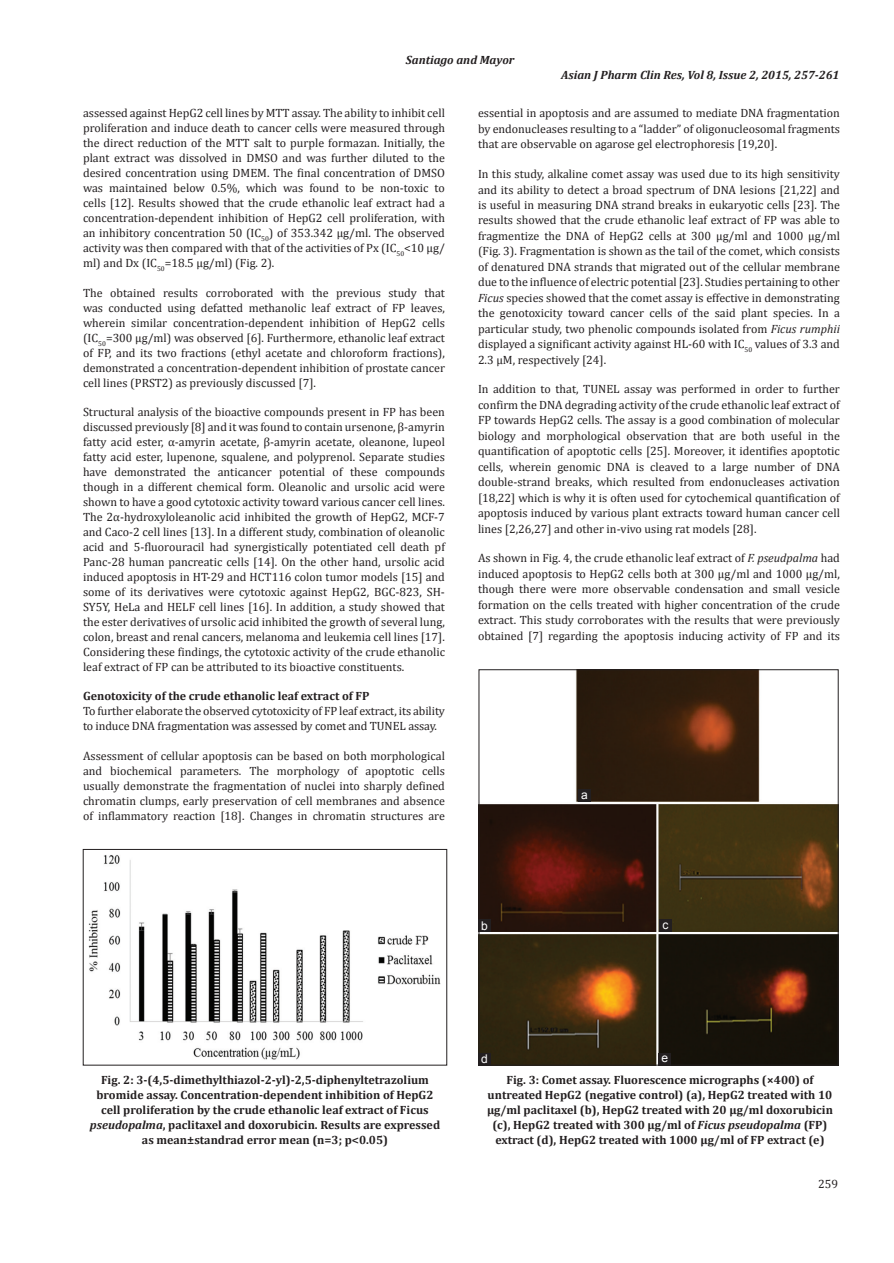
<style>
.page{position:relative;width:894px;height:1263px;background:#fff}
.page>*{position:absolute;margin:0;border:0;box-sizing:border-box;transform-origin:0 0}
.TX{font:12px/15px "Cambria";color:#231f20;text-align:justify}
.FGC{font:700 12px/15px "Cambria";color:#231f20;text-align:center}
.RH{font:italic 700 12px "Cambria";color:#231f20}
.LABEL{font:12px "Arial";color:#fff}
.F_No{font:12px "Cambria";color:#231f20}
.s1{font-style:italic}
</style>
<div class="page">
<img style="left:88px;top:855px;width:353px;height:205px">
<div style="left:83px;top:849px;width:364px;height:216px;border:1px solid #231f20"></div>
<img style="left:480px;top:671px;width:356px;height:392px">
<div style="left:478px;top:669px;width:360px;height:396px;border:1px solid #231f20"></div>
<div style="left:478px;top:1052px;width:12px;height:13px;background:#231f20"></div>
<div style="left:658px;top:919px;width:13px;height:13px;background:#231f20"></div>
<div style="left:478px;top:919px;width:12px;height:13px;background:#231f20"></div>
<div style="left:658px;top:1052px;width:13px;height:13px;background:#231f20"></div>
<div style="left:577px;top:789px;width:13px;height:12px;background:#231f20"></div>
<p class="RH" style="left:406px;top:52px;width:110px">Santiago and Mayor</p>
<p class="RH" style="left:561px;top:67px;width:280px">Asian J Pharm Clin Res, Vol 8, Issue 2, 2015, 257-261</p>
<p class="TX" style="left:83px;top:106px;width:363px">assessed against HepG2 cell lines by MTT assay. The ability to inhibit cell proliferation and induce death to cancer cells were measured through the direct reduction of the MTT salt to purple formazan. Initially, the plant extract was dissolved in DMSO and was further diluted to the desired concentration using DMEM. The final concentration of DMSO was maintained below 0.5%, which was found to be non-toxic to cells [12]. Results showed that the crude ethanolic leaf extract had a concentration-dependent inhibition of HepG2 cell proliferation, with an inhibitory concentration 50 (IC<sub>50</sub>) of 353.342 µg/ml. The observed activity was then compared with that of the activities of Px (IC<sub>50</sub>&lt;10 µg/ ml) and Dx (IC<sub>50</sub>=18.5 µg/ml) (Fig. 2).</p>
<p class="TX" style="left:83px;top:285px;width:363px">The obtained results corroborated with the previous study that was conducted using defatted methanolic leaf extract of FP leaves, wherein similar concentration-dependent inhibition of HepG2 cells (IC<sub>50</sub>=300 µg/ml) was observed [6]. Furthermore, ethanolic leaf extract of FP, and its two fractions (ethyl acetate and chloroform fractions), demonstrated a concentration-dependent inhibition of prostate cancer cell lines (PRST2) as previously discussed [7].</p>
<p class="TX" style="left:83px;top:404px;width:363px">Structural analysis of the bioactive compounds present in FP has been discussed previously [8] and it was found to contain ursenone, β-amyrin fatty acid ester, α-amyrin acetate, β-amyrin acetate, oleanone, lupeol fatty acid ester, lupenone, squalene, and polyprenol. Separate studies have demonstrated the anticancer potential of these compounds though in a different chemical form. Oleanolic and ursolic acid were shown to have a good cytotoxic activity toward various cancer cell lines.<br>The 2α-hydroxyloleanolic acid inhibited the growth of HepG2, MCF-7 and Caco-2 cell lines [13]. In a different study, combination of oleanolic acid and 5-fluorouracil had synergistically potentiated cell death pf Panc-28 human pancreatic cells [14]. On the other hand, ursolic acid induced apoptosis in HT-29 and HCT116 colon tumor models [15] and some of its derivatives were cytotoxic against HepG2, BGC-823, SH-SY5Y, HeLa and HELF cell lines [16]. In addition, a study showed that the ester derivatives of ursolic acid inhibited the growth of several lung, colon, breast and renal cancers, melanoma and leukemia cell lines [17].<br>Considering these findings, the cytotoxic activity of the crude ethanolic leaf extract of FP can be attributed to its bioactive constituents.</p>
<h2 class="FGC" style="left:83px;top:688px;width:288px">Genotoxicity of the crude ethanolic leaf extract of FP</h2>
<p class="TX" style="left:83px;top:703px;width:363px">To further elaborate the observed cytotoxicity of FP leaf extract, its ability to induce DNA fragmentation was assessed by comet and TUNEL assay.</p>
<p class="TX" style="left:83px;top:748px;width:363px">Assessment of cellular apoptosis can be based on both morphological and biochemical parameters. The morphology of apoptotic cells usually demonstrate the fragmentation of nuclei into sharply defined chromatin clumps, early preservation of cell membranes and absence of inflammatory reaction [18]. Changes in chromatin structures are</p>
<p class="TX" style="left:478px;top:105px;width:363px;line-height:15.5px">essential in apoptosis and are assumed to mediate DNA fragmentation by endonucleases resulting to a “ladder” of oligonucleosomal fragments that are observable on agarose gel electrophoresis [19,20].</p>
<p class="TX" style="left:478px;top:166px;width:363px;line-height:15.5px">In this study, alkaline comet assay was used due to its high sensitivity and its ability to detect a broad spectrum of DNA lesions [21,22] and is useful in measuring DNA strand breaks in eukaryotic cells [23]. The results showed that the crude ethanolic leaf extract of FP was able to fragmentize the DNA of HepG2 cells at 300 µg/ml and 1000 µg/ml (Fig. 3). Fragmentation is shown as the tail of the comet, which consists of denatured DNA strands that migrated out of the cellular membrane due to the influence of electric potential [23]. Studies pertaining to other <span class="s1">Ficus</span> species showed that the comet assay is effective in demonstrating the genotoxicity toward cancer cells of the said plant species. In a particular study, two phenolic compounds isolated from <span class="s1">Ficus rumphii </span>displayed a significant activity against HL-60 with IC<sub>50</sub> values of 3.3 and 2.3 µM, respectively [24].</p>
<p class="TX" style="left:478px;top:381px;width:363px;line-height:15.5px">In addition to that, TUNEL assay was performed in order to further confirm the DNA degrading activity of the crude ethanolic leaf extract of FP towards HepG2 cells. The assay is a good combination of molecular biology and morphological observation that are both useful in the quantification of apoptotic cells [25]. Moreover, it identifies apoptotic cells, wherein genomic DNA is cleaved to a large number of DNA double-strand breaks, which resulted from endonucleases activation [18,22] which is why it is often used for cytochemical quantification of apoptosis induced by various plant extracts toward human cancer cell lines [2,26,27] and other in-vivo using rat models [28].</p>
<p class="TX" style="left:478px;top:550px;width:363px;line-height:15.5px">As shown in Fig. 4, the crude ethanolic leaf extract of <span class="s1">F. pseudpalma</span> had induced apoptosis to HepG2 cells both at 300 µg/ml and 1000 µg/ml, though there were more observable condensation and small vesicle formation on the cells treated with higher concentration of the crude extract. This study corroborates with the results that were previously obtained [7] regarding the apoptosis inducing activity of FP and its</p>
<p class="LABEL" style="left:580px;top:786px;width:8px">a</p>
<p class="LABEL" style="left:481px;top:917px;width:8px">b</p>
<p class="LABEL" style="left:662px;top:916px;width:7px">c</p>
<p class="LABEL" style="left:481px;top:1051px;width:8px">d</p>
<p class="LABEL" style="left:661px;top:1050px;width:8px">e</p>
<p class="FGC" style="left:90px;top:1071px;width:352px">Fig. 2: 3-(4,5-dimethylthiazol-2-yl)-2,5-diphenyltetrazolium bromide assay. Concentration-dependent inhibition of HepG2 cell proliferation by the crude ethanolic leaf extract of Ficus <span class="s1">pseudopalma</span>, paclitaxel and doxorubicin. Results are expressed as mean±standrad error mean (n=3; p&lt;0.05)</p>
<p class="FGC" style="left:487px;top:1071px;width:347px">Fig. 3: Comet assay. Fluorescence micrographs (×400) of untreated HepG2 (negative control) (a), HepG2 treated with 10 μg/ml paclitaxel (b), HepG2 treated with 20 μg/ml doxorubicin (c), HepG2 treated with 300 μg/ml of <span class="s1">Ficus pseudopalma</span> (FP) extract (d), HepG2 treated with 1000 μg/ml of FP extract (e)</p>
<p class="F_No" style="left:817px;top:1176px;width:21px">259</p>
</div>
